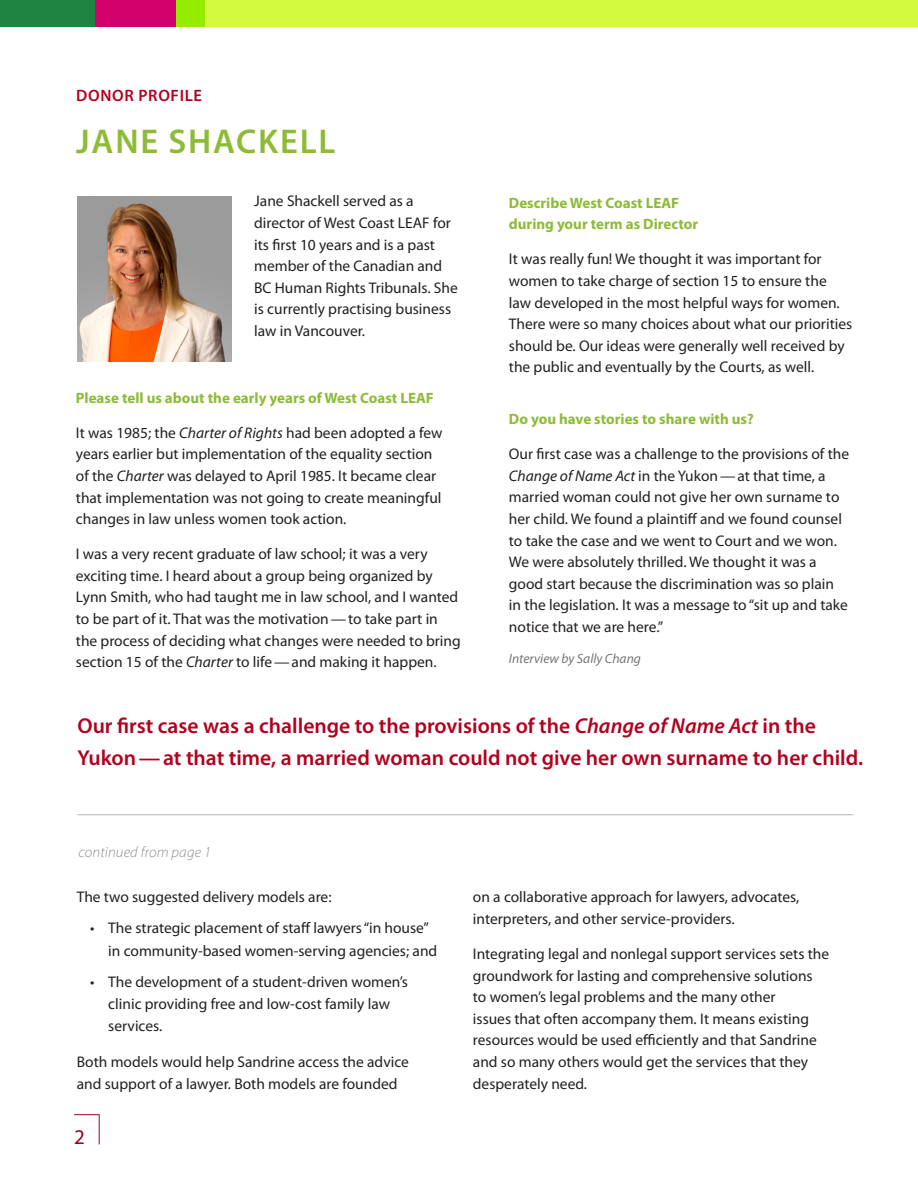
<style>
.page{position:relative;width:918px;height:1188px;background:#fff}
.page>*{position:absolute;margin:0;border:0;box-sizing:border-box;transform-origin:0 0}
.head_2{font:600 34.5px "Myriad Pro";letter-spacing:.055em;color:#8ebb36}
.body_text{font:600 21.6px/31.5px "Myriad Pro";color:#b2011e}
.body_text-2{font:21px "Myriad Pro";color:#970026}
.kicker{font:600 16.5px "Myriad Pro";letter-spacing:.04em;color:#b2011e}
.body_text-3{font:15.45px/21.6px "Myriad Pro";color:#231f20}
.question{font:700 15px/21.6px "Myriad Pro";color:#8ebb36}
.body_text-4{font:italic 300 15px "Myriad Pro";letter-spacing:.01em;color:#8a8c8f}
.byline{font:italic 13.5px "Myriad Pro";color:#757679}
.s1{font-style:italic}
</style>
<div class="page">
<div style="left:0;top:0;width:95px;height:27px;background:#1f8442"></div>
<div style="left:95px;top:0;width:81px;height:27px;background:#d1006b"></div>
<div style="left:176px;top:0;width:30px;height:27px;background:#95ec00"></div>
<div style="left:206px;top:0;width:712px;height:27px;background:#d4fa3e"></div>
<img style="left:77px;top:197px;width:155px;height:164px">
<svg style="left:74px;top:1114px;width:25px;height:1px"></svg>
<hr style="left:99px;top:1114px;width:1px;height:30px;background:#970026">
<hr style="left:77px;top:815px;width:777px;height:1px;background:#b6b7bb">
<p class="kicker" style="left:76px;top:85px;width:128px">DONOR PROFILE</p>
<p class="head_2" style="left:76px;top:120px;width:261px">JANE SHACKELL</p>
<p class="body_text-3" style="left:254px;top:190px;width:205px">Jane Shackell served as a director of West Coast LEAF for its first 10 years and is a past member of the Canadian and<br>BC Human Rights Tribunals. She is currently practising business law in Vancouver.</p>
<p class="question" style="left:76px;top:386px;width:359px">Please tell us about the early years of West Coast LEAF</p>
<p class="body_text-3" style="left:76px;top:422px;width:368px">It was 1985; the <span class="s1">Charter of Rights</span> had been adopted a few years earlier but implementation of the equality section of the <span class="s1">Charter</span> was delayed to April 1985. It became clear that implementation was not going to create meaningful changes in law unless women took action.</p>
<p class="body_text-3" style="left:76px;top:543px;width:386px">I was a very recent graduate of law school; it was a very exciting time. I heard about a group being organized by Lynn Smith, who had taught me in law school, and I wanted to be part of it. That was the motivation—to take part in the process of deciding what changes were needed to bring section 15 of the <span class="s1">Charter</span> to life—and making it happen.</p>
<p class="question" style="left:509px;top:191px;width:191px">Describe West Coast LEAF during your term as Director</p>
<p class="body_text-3" style="left:509px;top:248px;width:345px">It was really fun! We thought it was important for women to take charge of section 15 to ensure the law developed in the most helpful ways for women.<br>There were so many choices about what our priorities should be. Our ideas were generally well received by the public and eventually by the Courts, as well.</p>
<p class="question" style="left:509px;top:408px;width:246px">Do you have stories to share with us?</p>
<p class="body_text-3" style="left:509px;top:443px;width:342px">Our first case was a challenge to the provisions of the <span class="s1">Change of Name Act</span> in the Yukon—at that time, a married woman could not give her own surname to her child. We found a plaintiff and we found counsel to take the case and we went to Court and we won.<br>We were absolutely thrilled. We thought it was a good start because the discrimination was so plain in the legislation. It was a message to “sit up and take notice that we are here.”</p>
<p class="byline" style="left:509px;top:650px;width:134px">Interview by Sally Chang</p>
<p class="body_text" style="left:77px;top:710px;width:787px">Our first case was a challenge to the provisions of the <span class="s1">Change of Name Act</span> in the<br>Yukon—at that time, a married woman could not give her own surname to her child.</p>
<p class="body_text-4" style="left:79px;top:843px;width:134px">continued from page 1</p>
<p class="body_text-3" style="left:77px;top:886px;width:256px">The two suggested delivery models are:</p>
<p class="body_text-3" style="left:108px;top:917px;width:331px;line-height:22px;text-indent:-18px">• The strategic placement of staff lawyers “in house” in community-based women-serving agencies; and</p>
<p class="body_text-3" style="left:108px;top:970px;width:301px;line-height:22px;text-indent:-18px">• The development of a student-driven women’s clinic providing free and low-cost family law services.</p>
<p class="body_text-3" style="left:77px;top:1050px;width:334px;line-height:22px">Both models would help Sandrine access the advice and support of a lawyer. Both models are founded</p>
<p class="body_text-2" style="left:74px;top:1124px;width:12px">2</p>
<p class="body_text-3" style="left:473px;top:886px;width:328px">on a collaborative approach for lawyers, advocates, interpreters, and other service-providers.</p>
<p class="body_text-3" style="left:473px;top:943px;width:358px">Integrating legal and nonlegal support services sets the groundwork for lasting and comprehensive solutions to women’s legal problems and the many other<br>issues that often accompany them. It means existing resources would be used efficiently and that Sandrine and so many others would get the services that they desperately need.</p>
</div>
